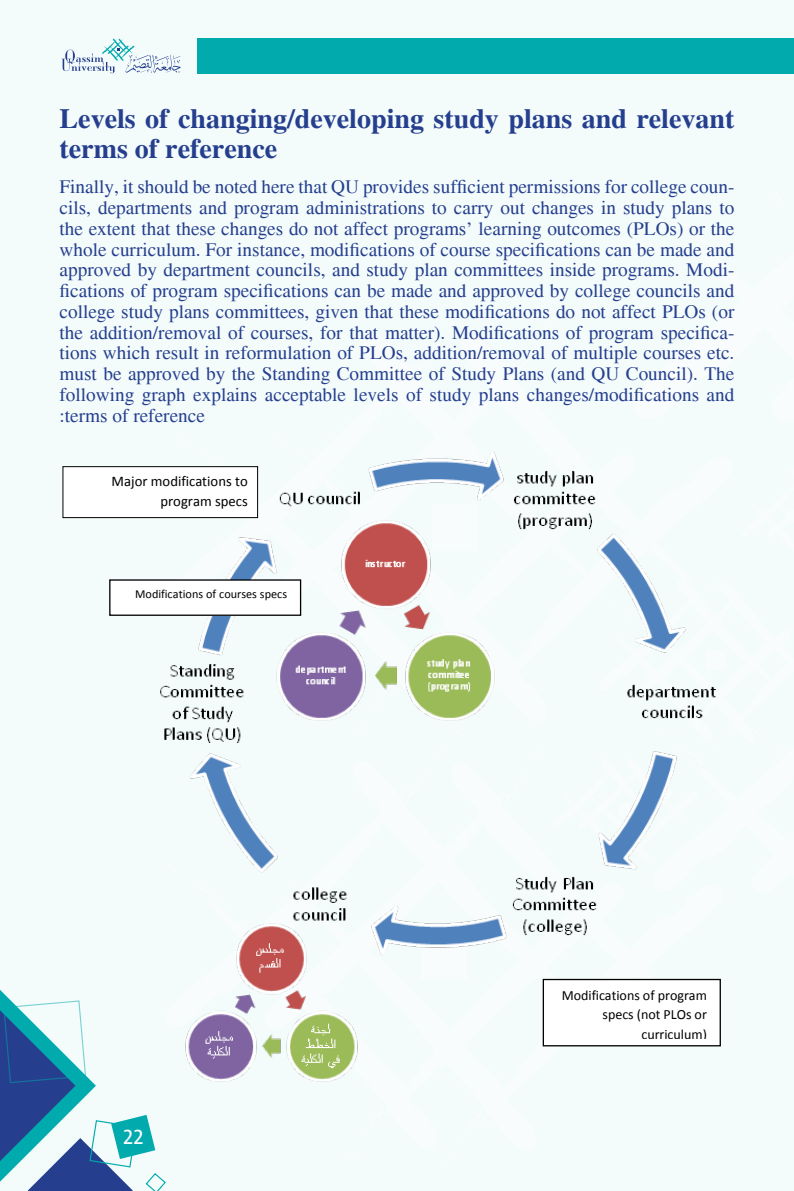
<style>
.page{position:relative;width:794px;height:1191px;background:#f3fbfb}
.page>*{position:absolute;margin:0;border:0;box-sizing:border-box;transform-origin:0 0}
.t1{font:700 28px/30.3px "Times";color:#253f8e}
.t2{font:21px "The Sans";color:#fff}
.t3{font:19.25px/20.8px "Times";color:#253f8e;text-align:justify}
.t4{font:14.7px/20.7px "Calibri";color:#000;text-align:right}
.t5{font:14px/19.6px "Calibri";letter-spacing:-.005em;color:#000;text-align:right}
.t6{font:12.25px "Calibri";letter-spacing:.005em;color:#000}
</style>
<div class="page">
<svg style="left:0;top:990px;width:166px;height:201px"></svg>
<div style="left:198px;top:38px;width:596px;height:35px;background:#00aaad"></div>
<svg style="left:61px;top:38px;width:120px;height:35px"></svg>
<img style="left:62px;top:451px;width:654px;height:497px">
<img style="left:207px;top:520px;width:356px;height:201px">
<div style="left:63px;top:466px;width:195px;height:51px;background:#fff"></div>
<div style="left:62px;top:466px;width:196px;height:52px;border:1px solid #000"></div>
<div style="left:110px;top:580px;width:190px;height:35px;background:#fff"></div>
<div style="left:109px;top:579px;width:192px;height:37px;border:1px solid #000"></div>
<div style="left:543px;top:979px;width:177px;height:66px;background:#fff"></div>
<div style="left:542px;top:978px;width:179px;height:68px;border:1px solid #000"></div>
<img style="left:139px;top:922px;width:263px;height:159px">
<p class="t1" style="left:60px;top:104px;width:676px">Levels of changing/developing study plans and relevant terms of reference</p>
<p class="t3" style="left:60px;top:176px;width:676px">Finally, it should be noted here that QU provides sufficient permissions for college coun&shy;cils, departments and program administrations to carry out changes in study plans to the extent that these changes do not affect programs’ learning outcomes (PLOs) or the whole curriculum. For instance, modifications of course specifications can be made and approved by department councils, and study plan committees inside programs. Modi&shy;fications of program specifications can be made and approved by college councils and college study plans committees, given that these modifications do not affect PLOs (or the addition/removal of courses, for that matter). Modifications of program specifica&shy;tions which result in reformulation of PLOs, addition/removal of multiple courses etc. must be approved by the Standing Committee of Study Plans (and QU Council). The following graph explains acceptable levels of study plans changes/modifications and :terms of reference</p>
<p class="t4" style="left:112px;top:470px;width:138px">Major modifications to program specs</p>
<p class="t6" style="left:135px;top:586px;width:153px">Modifications of courses specs</p>
<p class="t2" style="left:123px;top:1123px;width:23px">22</p>
<p class="t5" style="left:562px;top:985px;width:147px">Modifications of program specs (not PLOs or curriculum)</p>
</div>
